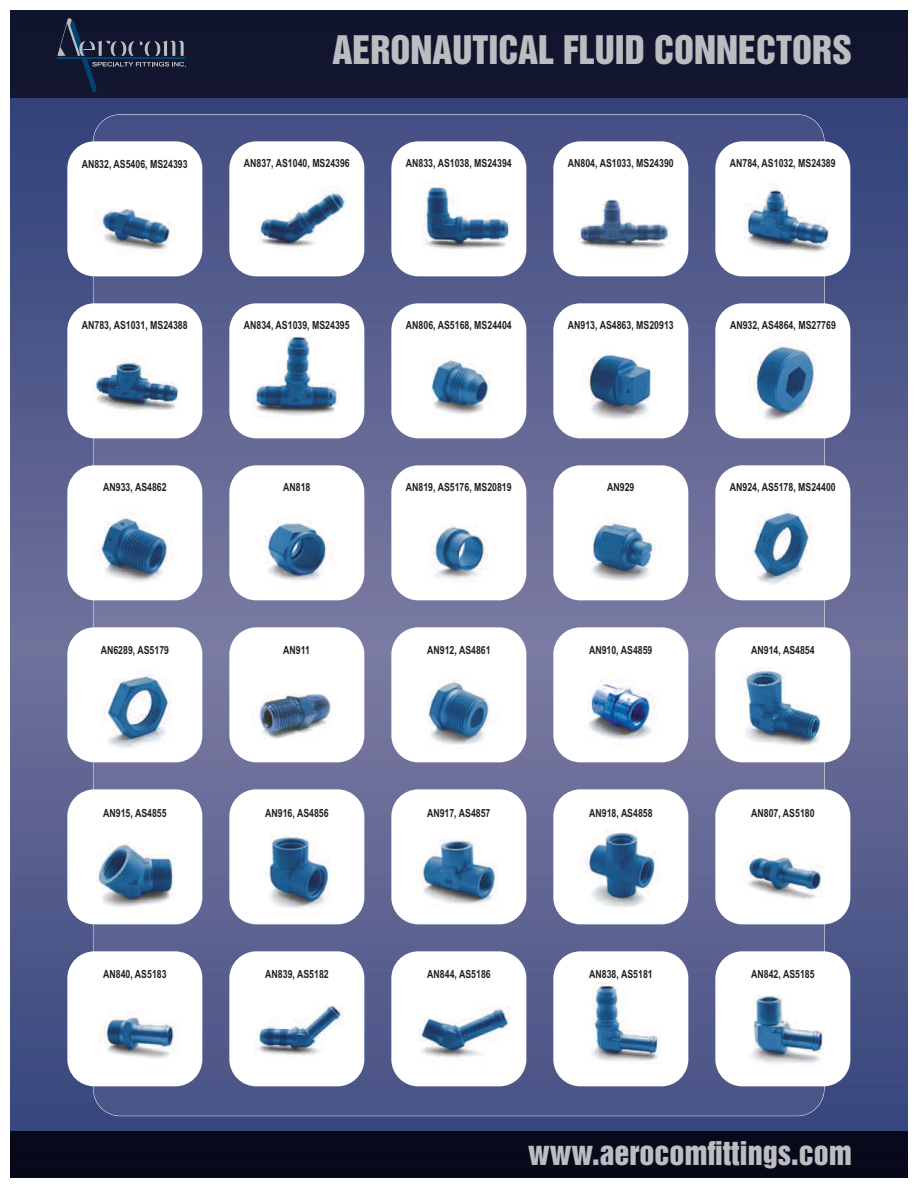
<style>
.page{position:relative;width:918px;height:1188px;background:#fff}
.page>*{position:absolute;margin:0;border:0;box-sizing:border-box;transform-origin:0 0}
.t1{font:36px "Helvetica Inserat LT Std";color:#bbbdc0}
.t2{font:30px "Helvetica Inserat LT Std";color:#bbbdc0}
.t3{font:700 11.25px "Arial Narrow";color:#231f20;scale:.95 1}
</style>
<div class="page">
<img style="left:11px;top:97px;width:508px;height:608px">
<img style="left:519px;top:97px;width:388px;height:722px">
<img style="left:11px;top:705px;width:508px;height:427px">
<img style="left:519px;top:819px;width:388px;height:313px">
<img style="left:93px;top:115px;width:731px;height:1001px">
<div style="left:67px;top:141px;width:135px;height:135px;background:#fff;border-radius:27px"></div>
<img style="left:95px;top:208px;width:80px;height:45px">
<div style="left:229px;top:141px;width:135px;height:135px;background:#fff;border-radius:27px"></div>
<img style="left:259px;top:186px;width:86px;height:62px">
<div style="left:391px;top:141px;width:135px;height:135px;background:#fff;border-radius:27px"></div>
<img style="left:424px;top:182px;width:86px;height:67px">
<div style="left:553px;top:141px;width:135px;height:135px;background:#fff;border-radius:27px"></div>
<img style="left:578px;top:199px;width:92px;height:50px">
<div style="left:715px;top:141px;width:135px;height:135px;background:#fff;border-radius:27px"></div>
<img style="left:744px;top:185px;width:87px;height:67px">
<div style="left:67px;top:303px;width:135px;height:135px;background:#fff;border-radius:27px"></div>
<img style="left:93px;top:358px;width:86px;height:53px">
<div style="left:229px;top:303px;width:135px;height:135px;background:#fff;border-radius:27px"></div>
<img style="left:253px;top:336px;width:86px;height:81px">
<div style="left:391px;top:303px;width:135px;height:135px;background:#fff;border-radius:27px"></div>
<img style="left:431px;top:358px;width:60px;height:57px">
<div style="left:553px;top:303px;width:135px;height:135px;background:#fff;border-radius:27px"></div>
<img style="left:582px;top:355px;width:69px;height:65px">
<div style="left:715px;top:303px;width:135px;height:135px;background:#fff;border-radius:27px"></div>
<img style="left:747px;top:342px;width:69px;height:79px">
<div style="left:67px;top:465px;width:135px;height:135px;background:#fff;border-radius:27px"></div>
<img style="left:95px;top:512px;width:78px;height:70px">
<div style="left:229px;top:465px;width:135px;height:135px;background:#fff;border-radius:27px"></div>
<img style="left:265px;top:520px;width:67px;height:61px">
<div style="left:391px;top:465px;width:135px;height:135px;background:#fff;border-radius:27px"></div>
<img style="left:430px;top:524px;width:58px;height:58px">
<div style="left:553px;top:465px;width:135px;height:135px;background:#fff;border-radius:27px"></div>
<img style="left:591px;top:517px;width:65px;height:65px">
<div style="left:715px;top:465px;width:135px;height:135px;background:#fff;border-radius:27px"></div>
<img style="left:752px;top:508px;width:60px;height:77px">
<div style="left:67px;top:627px;width:135px;height:135px;background:#fff;border-radius:27px"></div>
<img style="left:102px;top:673px;width:69px;height:76px">
<div style="left:229px;top:627px;width:135px;height:135px;background:#fff;border-radius:27px"></div>
<img style="left:256px;top:693px;width:76px;height:46px">
<div style="left:391px;top:627px;width:135px;height:135px;background:#fff;border-radius:27px"></div>
<img style="left:427px;top:679px;width:69px;height:66px">
<div style="left:553px;top:627px;width:135px;height:135px;background:#fff;border-radius:27px"></div>
<img style="left:587px;top:679px;width:68px;height:61px">
<div style="left:715px;top:627px;width:135px;height:135px;background:#fff;border-radius:27px"></div>
<img style="left:739px;top:668px;width:82px;height:78px">
<div style="left:67px;top:789px;width:135px;height:135px;background:#fff;border-radius:27px"></div>
<img style="left:96px;top:842px;width:78px;height:66px">
<div style="left:229px;top:789px;width:135px;height:135px;background:#fff;border-radius:27px"></div>
<img style="left:265px;top:832px;width:64px;height:77px">
<div style="left:391px;top:789px;width:135px;height:135px;background:#fff;border-radius:27px"></div>
<img style="left:418px;top:838px;width:80px;height:67px">
<div style="left:553px;top:789px;width:135px;height:135px;background:#fff;border-radius:27px"></div>
<img style="left:586px;top:829px;width:74px;height:79px">
<div style="left:715px;top:789px;width:135px;height:135px;background:#fff;border-radius:27px"></div>
<img style="left:743px;top:851px;width:79px;height:48px">
<div style="left:67px;top:951px;width:135px;height:135px;background:#fff;border-radius:27px"></div>
<img style="left:98px;top:1012px;width:81px;height:47px">
<div style="left:229px;top:951px;width:135px;height:135px;background:#fff;border-radius:27px"></div>
<img style="left:256px;top:1005px;width:86px;height:51px">
<div style="left:391px;top:951px;width:135px;height:135px;background:#fff;border-radius:27px"></div>
<img style="left:418px;top:1006px;width:92px;height:52px">
<div style="left:553px;top:951px;width:135px;height:135px;background:#fff;border-radius:27px"></div>
<img style="left:592px;top:982px;width:68px;height:82px">
<div style="left:715px;top:951px;width:135px;height:135px;background:#fff;border-radius:27px"></div>
<img style="left:751px;top:995px;width:72px;height:69px">
<div style="left:11px;top:1132px;width:896px;height:45px;background:#08091b"></div>
<div style="left:11px;top:11px;width:896px;height:86px;background:#12162e"></div>
<svg style="left:57px;top:18px;width:129px;height:74px;background:#1e263d"></svg>
<h1 class="t1" style="left:332px;top:31px;width:521px">AERONAUTICAL FLUID CONNECTORS</h1>
<p class="t3" style="left:82px;top:157px;width:113px">AN832, AS5406, MS24393</p>
<p class="t3" style="left:244px;top:157px;width:113px">AN837, AS1040, MS24396</p>
<p class="t3" style="left:406px;top:157px;width:113px">AN833, AS1038, MS24394</p>
<p class="t3" style="left:568px;top:157px;width:113px">AN804, AS1033, MS24390</p>
<p class="t3" style="left:730px;top:157px;width:113px">AN784, AS1032, MS24389</p>
<p class="t3" style="left:82px;top:319px;width:113px">AN783, AS1031, MS24388</p>
<p class="t3" style="left:244px;top:319px;width:113px">AN834, AS1039, MS24395</p>
<p class="t3" style="left:406px;top:319px;width:113px">AN806, AS5168, MS24404</p>
<p class="t3" style="left:568px;top:319px;width:113px">AN913, AS4863, MS20913</p>
<p class="t3" style="left:730px;top:319px;width:113px">AN932, AS4864, MS27769</p>
<p class="t3" style="left:103px;top:481px;width:68px">AN933, AS4862</p>
<p class="t3" style="left:283px;top:481px;width:30px">AN818</p>
<p class="t3" style="left:406px;top:481px;width:113px">AN819, AS5176, MS20819</p>
<p class="t3" style="left:607px;top:481px;width:30px">AN929</p>
<p class="t3" style="left:730px;top:481px;width:113px">AN924, AS5178, MS24400</p>
<p class="t3" style="left:101px;top:643px;width:73px">AN6289, AS5179</p>
<p class="t3" style="left:283px;top:643px;width:30px">AN911</p>
<p class="t3" style="left:427px;top:643px;width:68px">AN912, AS4861</p>
<p class="t3" style="left:589px;top:643px;width:68px">AN910, AS4859</p>
<p class="t3" style="left:751px;top:643px;width:68px">AN914, AS4854</p>
<p class="t3" style="left:103px;top:806px;width:68px">AN915, AS4855</p>
<p class="t3" style="left:265px;top:806px;width:68px">AN916, AS4856</p>
<p class="t3" style="left:427px;top:806px;width:68px">AN917, AS4857</p>
<p class="t3" style="left:589px;top:806px;width:68px">AN918, AS4858</p>
<p class="t3" style="left:751px;top:806px;width:68px">AN807, AS5180</p>
<p class="t3" style="left:103px;top:968px;width:68px">AN840, AS5183</p>
<p class="t3" style="left:265px;top:968px;width:68px">AN839, AS5182</p>
<p class="t3" style="left:427px;top:968px;width:68px">AN844, AS5186</p>
<p class="t3" style="left:589px;top:968px;width:68px">AN838, AS5181</p>
<p class="t3" style="left:751px;top:968px;width:68px">AN842, AS5185</p>
<h2 class="t2" style="left:528px;top:1137px;width:325px">www.aerocomfittings.com</h2>
</div>
